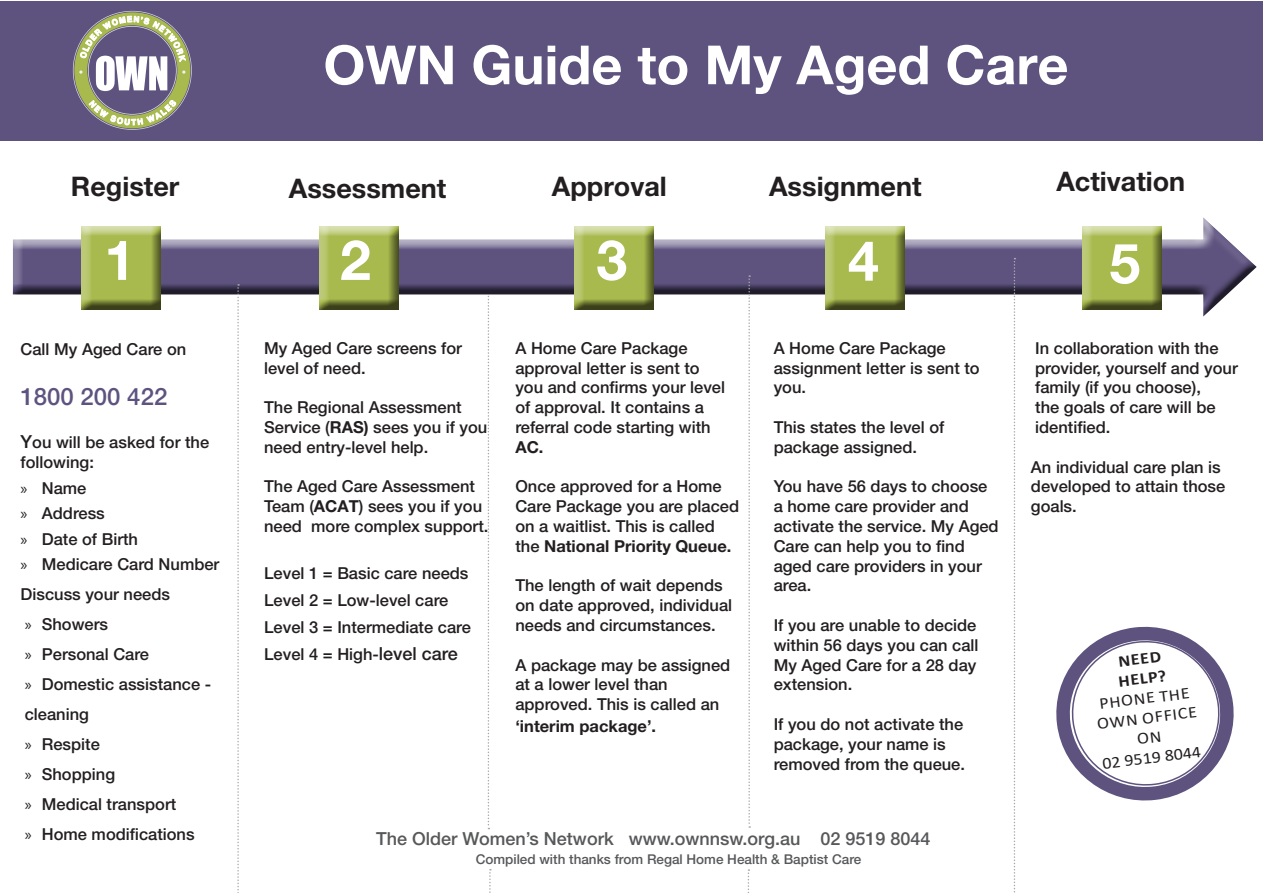
<style>
.page{position:relative;width:1263px;height:893px;background:#fff}
.page>*{position:absolute;margin:0;border:0;box-sizing:border-box;transform-origin:0 0}
.t1{font:700 55.5px "Helvetica Neue LT Pro";color:#fff}
.t2{font:700 54px "Helvetica Neue LT Pro";color:#fff}
.t3{font:700 27px "Helvetica Neue LT Pro";color:#231f20}
.t4{font:500 24px "Helvetica Neue LT Pro";color:#5e537f}
.t5{font:500 18px "Helvetica Neue LT Pro";color:#57585a}
.t6{font:500 16.5px/19.8px "Helvetica Neue LT Pro";color:#231f20}
.t7{font:16.5px "Calibri";color:#231f20;scale:1.09 1}
.t8{font:700 16.5px "Helvetica Neue LT Pro";color:#231f20}
.t9{font:700 16.5px "Calibri";color:#231f20;scale:1.09 1}
.t10{font:500 13.5px "Helvetica Neue LT Pro";color:#57585a}
.s1{font-size:18px}
.s2{font-family:"Myriad Pro";font-weight:400}
.s3{font-weight:700}
</style>
<div class="page">
<svg style="left:488px;top:317px;width:1px;height:512px"></svg>
<svg style="left:489px;top:869px;width:2px;height:24px"></svg>
<svg style="left:748px;top:869px;width:1px;height:24px"></svg>
<div style="left:11px;top:215px;width:1246px;height:102px;background:#fff;opacity:.75"></div>
<div style="left:11px;top:260px;width:1246px;height:57px;background:#231f20;opacity:.75"></div>
<div style="left:0;top:1px;width:1263px;height:139px;background:#5e537f"></div>
<div style="left:74px;top:220px;width:88px;height:91px;background:#fff"></div>
<div style="left:75px;top:226px;width:87px;height:85px;background:#231f20;opacity:.75"></div>
<div style="left:317px;top:224px;width:82px;height:83px;background:#fff"></div>
<div style="left:317px;top:226px;width:82px;height:85px;background:#231f20;opacity:.75"></div>
<div style="left:572px;top:224px;width:83px;height:83px;background:#fff"></div>
<div style="left:572px;top:226px;width:83px;height:85px;background:#231f20;opacity:.75"></div>
<div style="left:823px;top:224px;width:83px;height:83px;background:#fff"></div>
<div style="left:823px;top:226px;width:83px;height:85px;background:#231f20;opacity:.75"></div>
<div style="left:1080px;top:224px;width:83px;height:83px;background:#fff"></div>
<div style="left:1080px;top:226px;width:83px;height:85px;background:#231f20;opacity:.75"></div>
<svg style="left:237px;top:284px;width:2px;height:609px"></svg>
<svg style="left:748px;top:275px;width:2px;height:553px"></svg>
<svg style="left:1014px;top:258px;width:1px;height:635px"></svg>
<svg style="left:73px;top:10px;width:119px;height:120px"></svg>
<svg style="left:1057px;top:628px;width:175px;height:173px"></svg>
<p class="t2" style="left:323px;top:32px;width:746px">OWN Guide to My Aged Care</p>
<p class="t3" style="left:71px;top:170px;width:110px">Register</p>
<p class="t3" style="left:289px;top:171px;width:159px">Assessment</p>
<p class="t3" style="left:552px;top:170px;width:116px">Approval</p>
<p class="t3" style="left:769px;top:170px;width:154px">Assignment</p>
<p class="t3" style="left:1056px;top:165px;width:130px">Activation</p>
<p class="t1" style="left:104px;top:226px;width:32px">1</p>
<p class="t1" style="left:340px;top:226px;width:32px">2</p>
<p class="t1" style="left:596px;top:226px;width:32px">3</p>
<p class="t1" style="left:848px;top:227px;width:32px">4</p>
<p class="t1" style="left:1109px;top:229px;width:32px">5</p>
<p class="t6" style="left:21px;top:339px;width:167px">Call My Aged Care on</p>
<p class="t4" style="left:21px;top:382px;width:148px">1800 200 422</p>
<p class="t6" style="left:21px;top:433px;width:190px"><span class="s1">Y</span>ou will be asked for the following:</p>
<p class="t6" style="left:21px;top:478px;width:67px"><span class="s2">»</span> Name</p>
<p class="t6" style="left:21px;top:503px;width:86px"><span class="s2">»</span> Address</p>
<p class="t6" style="left:21px;top:529px;width:119px"><span class="s2">»</span> Date of Birth</p>
<p class="t6" style="left:21px;top:554px;width:200px"><span class="s2">»</span> Medicare Card Number</p>
<p class="t6" style="left:21px;top:584px;width:151px">Discuss your needs</p>
<p class="t6" style="left:25px;top:614px;width:85px"><span class="s2">»</span> Showers</p>
<p class="t6" style="left:25px;top:644px;width:126px"><span class="s2">»</span> Personal Care</p>
<p class="t6" style="left:25px;top:669px;width:188px;line-height:30px"><span class="s2">»</span> Domestic assistance - cleaning</p>
<p class="t6" style="left:25px;top:734px;width:77px"><span class="s2">»</span> Respite</p>
<p class="t6" style="left:25px;top:764px;width:92px"><span class="s2">»</span> Shopping</p>
<p class="t6" style="left:25px;top:794px;width:153px"><span class="s2">»</span> Medical transport</p>
<p class="t6" style="left:25px;top:824px;width:171px"><span class="s2">»</span> Home modifications</p>
<p class="t6" style="left:264px;top:338px;width:199px">My Aged Care screens for level of need.</p>
<p class="t6" style="left:264px;top:397px;width:225px">The Regional Assessment<br>Service (<span class="s3">RAS)</span> sees you if you need entry-level help.</p>
<p class="t6" style="left:264px;top:476px;width:226px">The Aged Care Assessment<br>Team (<span class="s3">ACAT</span>) sees you if you need more complex support.</p>
<p class="t6" style="left:264px;top:563px;width:206px">Level 1 = Basic care needs</p>
<p class="t6" style="left:264px;top:590px;width:186px">Level 2 = Low-level care</p>
<p class="t6" style="left:264px;top:617px;width:208px">Level 3 = Intermediate care</p>
<p class="t6" style="left:264px;top:644px;width:195px">Level 4 = High-<span class="s1">level care</span></p>
<p class="t6" style="left:515px;top:338px;width:211px">A Home Care Package approval letter is sent to you and confirms your level of approval. It contains a referral code starting with<br><span class="s3">AC.</span></p>
<p class="t6" style="left:515px;top:476px;width:225px">Once approved for a Home<br>Care Package you are placed on a waitlist. This is called the <span class="s3">National Priority Queue.</span></p>
<p class="t6" style="left:515px;top:575px;width:218px">The length of wait depends on date approved, individual needs and circumstances.</p>
<p class="t6" style="left:515px;top:655px;width:216px">A package may be assigned at a lower level than approved. This is called an</p>
<p class="t8" style="left:515px;top:716px;width:142px">‘interim package’.</p>
<p class="t6" style="left:774px;top:338px;width:208px">A Home Care Package assignment letter is sent to you.</p>
<p class="t6" style="left:774px;top:417px;width:172px">This states the level of package assigned.</p>
<p class="t6" style="left:774px;top:476px;width:227px">You have 56 days to choose a home care provider and activate the service. My Aged<br>Care can help you to find aged care providers in your area.</p>
<p class="t6" style="left:774px;top:615px;width:206px">If you are unable to decide within 56 days you can call<br>My Aged Care for a 28 day extension.</p>
<p class="t6" style="left:774px;top:714px;width:193px">If you do not activate the package, your name is removed from the queue.</p>
<p class="t5" style="left:376px;top:828px;width:556px">The Older Women’s Network www.ownnsw.org.au 02 9519 8044</p>
<p class="t10" style="left:476px;top:851px;width:387px">Compiled with thanks from Regal Home Health &amp; Baptist Care</p>
<p class="t6" style="left:1035px;top:338px;width:204px">In collaboration with the provider, yourself and your family (if you choose),<br>the goals of care will be identified.</p>
<p class="t6" style="left:1031px;top:457px;width:196px">An individual care plan is developed to attain those goals.</p>
<p class="t9" style="left:1117px;top:650px;width:41px;rotate:-7deg">NEED</p>
<p class="t9" style="left:1117px;top:670px;width:46px;rotate:-7deg">HELP?</p>
<p class="t7" style="left:1098px;top:692px;width:85px;rotate:-7deg">PHONE THE</p>
<p class="t7" style="left:1096px;top:713px;width:94px;rotate:-7deg">OWN OFFICE</p>
<p class="t7" style="left:1101px;top:752px;width:93px;rotate:-7deg">02 9519 8044</p>
</div>
